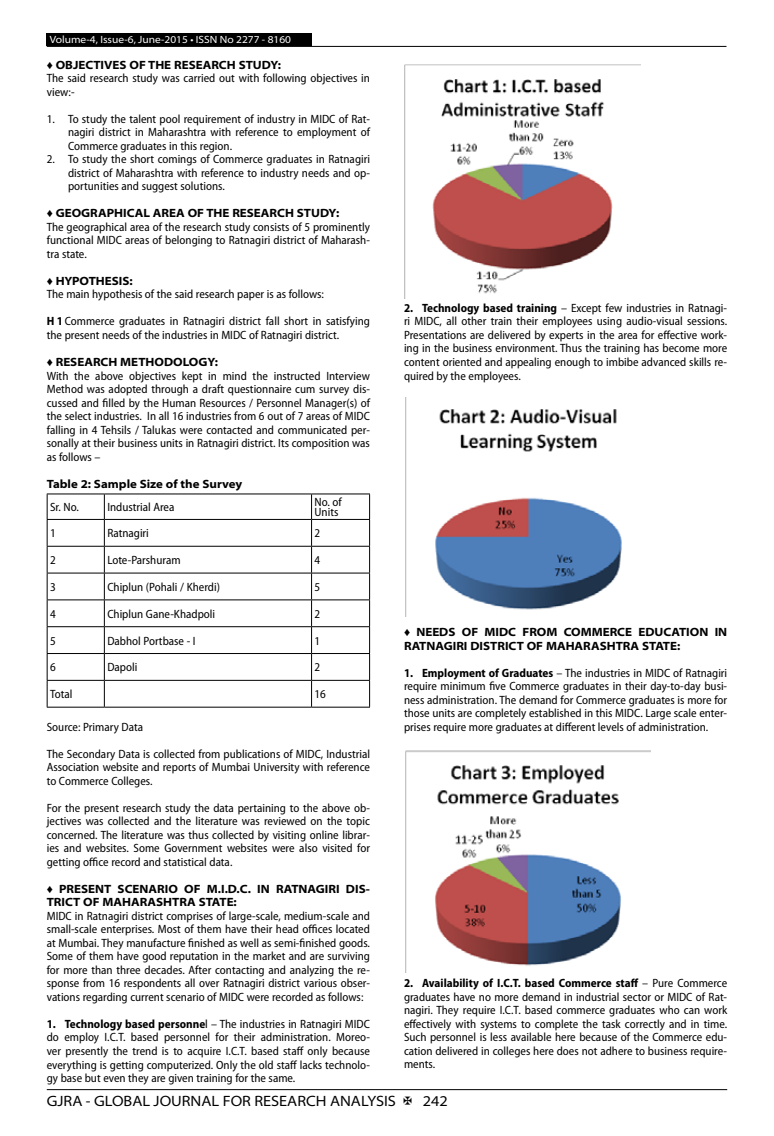
<style>
.page{position:relative;width:774px;height:1136px;background:#fff}
.page>*{position:absolute;margin:0;border:0;box-sizing:border-box;transform-origin:0 0}
.t1{font:semi-expanded 15px "Myriad Pro";color:#000}
.t2{font:semi-condensed 12px/13.5px "Myriad Pro";color:#000;text-align:justify}
.t3{font:700 semi-expanded 12px/13.5px "Myriad Pro";color:#000}
.t4{font:semi-expanded 10.5px "Myriad Pro";color:#fff}
.s1{font-family:"Times New Roman";font-stretch:normal}
.s2{font-weight:700;font-stretch:semi-expanded}
.s3{font-weight:700}
.s4{font-family:"Times New Roman";font-weight:400;font-stretch:normal}
</style>
<div class="page">
<hr style="left:47px;top:1089px;width:680px;height:1px;background:#000">
<div style="left:47px;top:33px;width:265px;height:13px;background:#000"></div>
<hr style="left:47px;top:46px;width:679px;height:1px;background:#000">
<hr style="left:47px;top:519px;width:57px;height:1px;background:#000">
<hr style="left:104px;top:519px;width:208px;height:1px;background:#000">
<hr style="left:312px;top:519px;width:58px;height:1px;background:#000">
<hr style="left:47px;top:546px;width:57px;height:1px;background:#000">
<hr style="left:104px;top:546px;width:208px;height:1px;background:#000">
<hr style="left:312px;top:546px;width:58px;height:1px;background:#000">
<hr style="left:47px;top:572px;width:57px;height:1px;background:#000">
<hr style="left:104px;top:572px;width:208px;height:1px;background:#000">
<hr style="left:312px;top:572px;width:58px;height:1px;background:#000">
<hr style="left:47px;top:599px;width:57px;height:1px;background:#000">
<hr style="left:104px;top:599px;width:208px;height:1px;background:#000">
<hr style="left:312px;top:599px;width:58px;height:1px;background:#000">
<hr style="left:47px;top:626px;width:57px;height:1px;background:#000">
<hr style="left:104px;top:626px;width:208px;height:1px;background:#000">
<hr style="left:312px;top:626px;width:58px;height:1px;background:#000">
<hr style="left:47px;top:653px;width:57px;height:1px;background:#000">
<hr style="left:104px;top:653px;width:208px;height:1px;background:#000">
<hr style="left:312px;top:653px;width:58px;height:1px;background:#000">
<hr style="left:47px;top:680px;width:57px;height:1px;background:#000">
<hr style="left:104px;top:680px;width:208px;height:1px;background:#000">
<svg style="left:104px;top:494px;width:1px;height:212px"></svg>
<hr style="left:312px;top:680px;width:58px;height:1px;background:#000">
<svg style="left:311px;top:494px;width:1px;height:212px"></svg>
<hr style="left:47px;top:493px;width:57px;height:1px;background:#000">
<hr style="left:104px;top:493px;width:208px;height:1px;background:#000">
<hr style="left:312px;top:493px;width:58px;height:1px;background:#000">
<svg style="left:47px;top:494px;width:1px;height:212px"></svg>
<svg style="left:369px;top:494px;width:1px;height:212px"></svg>
<hr style="left:47px;top:706px;width:57px;height:1px;background:#000">
<hr style="left:104px;top:706px;width:208px;height:1px;background:#000">
<hr style="left:312px;top:706px;width:58px;height:1px;background:#000">
<img style="left:405px;top:64px;width:235px;height:234px">
<img style="left:405px;top:397px;width:217px;height:219px">
<img style="left:405px;top:750px;width:245px;height:222px">
<p class="t4" style="left:50px;top:34px;width:243px">Volume-4, Issue-6, June-2015 • ISSN No 2277 - 8160</p>
<p class="t2" style="left:47px;top:58px;width:325px;text-align:left"><span class="s1">♦</span> <span class="s2">OBJECTIVES OF THE RESEARCH STUDY:<br></span>The said research study was carried out with following objectives in view:-</p>
<p class="t2" style="left:68px;top:112px;width:303px;text-indent:-21px">1. To study the talent pool requirement of industry in MIDC of Rat&shy;nagiri district in Maharashtra with reference to employment of Commerce graduates in this region.</p>
<p class="t2" style="left:68px;top:153px;width:303px;text-indent:-21px">2. To study the short comings of Commerce graduates in Ratnagiri district of Maharashtra with reference to industry needs and op&shy;portunities and suggest solutions.</p>
<p class="t2" style="left:47px;top:207px;width:325px;text-align:left"><span class="s1">♦</span> <span class="s2">GEOGRAPHICAL AREA OF THE RESEARCH STUDY:<br></span>The geographical area of the research study consists of 5 prominently functional MIDC areas of belonging to Ratnagiri district of Maharash&shy;tra state.</p>
<p class="t2" style="left:47px;top:274px;width:279px"><span class="s1">♦</span> <span class="s2">HYPOTHESIS:<br></span>The main hypothesis of the said research paper is as follows:</p>
<p class="t2" style="left:47px;top:315px;width:325px"><span class="s3">H 1</span> Commerce graduates in Ratnagiri district fall short in satisfying the present needs of the industries in MIDC of Ratnagiri district.</p>
<p class="t2" style="left:47px;top:355px;width:325px;text-align:left"><span class="s1">♦</span> <span class="s2">RESEARCH METHODOLOGY:<br></span>With the above objectives kept in mind the instructed Interview Method was adopted through a draft questionnaire cum survey dis&shy;cussed and filled by the Human Resources / Personnel Manager(s) of the select industries. In all 16 industries from 6 out of 7 areas of MIDC falling in 4 Tehsils / Talukas were contacted and communicated per&shy;sonally at their business units in Ratnagiri district. Its composition was as follows –</p>
<p class="t3" style="left:47px;top:477px;width:197px">Table 2: Sample Size of the Survey</p>
<p class="t2" style="left:50px;top:500px;width:30px">Sr. No.</p>
<p class="t2" style="left:107px;top:500px;width:69px">Industrial Area</p>
<p class="t2" style="left:314px;top:497px;width:29px;line-height:10.5px">No. of<br>Units</p>
<p class="t2" style="left:50px;top:527px;width:7px">1</p>
<p class="t2" style="left:107px;top:527px;width:43px">Ratnagiri</p>
<p class="t2" style="left:314px;top:527px;width:7px">2</p>
<p class="t2" style="left:50px;top:553px;width:7px">2</p>
<p class="t2" style="left:107px;top:553px;width:75px">Lote-Parshuram</p>
<p class="t2" style="left:314px;top:553px;width:7px">4</p>
<p class="t2" style="left:50px;top:580px;width:7px">3</p>
<p class="t2" style="left:107px;top:580px;width:114px">Chiplun (Pohali / Kherdi)</p>
<p class="t2" style="left:314px;top:580px;width:7px">5</p>
<p class="t2" style="left:50px;top:607px;width:7px">4</p>
<p class="t2" style="left:107px;top:607px;width:109px">Chiplun Gane-Khadpoli</p>
<p class="t2" style="left:314px;top:607px;width:7px">2</p>
<p class="t2" style="left:50px;top:634px;width:7px">5</p>
<p class="t2" style="left:107px;top:634px;width:90px">Dabhol Portbase - I</p>
<p class="t2" style="left:314px;top:634px;width:7px">1</p>
<p class="t2" style="left:50px;top:661px;width:7px">6</p>
<p class="t2" style="left:107px;top:661px;width:32px">Dapoli</p>
<p class="t2" style="left:314px;top:661px;width:7px">2</p>
<p class="t2" style="left:50px;top:687px;width:24px">Total</p>
<p class="t2" style="left:314px;top:687px;width:13px">16</p>
<p class="t2" style="left:47px;top:720px;width:98px">Source: Primary Data</p>
<p class="t2" style="left:47px;top:747px;width:325px">The Secondary Data is collected from publications of MIDC, Industrial Association website and reports of Mumbai University with reference to Commerce Colleges.</p>
<p class="t2" style="left:47px;top:801px;width:325px">For the present research study the data pertaining to the above ob&shy;jectives was collected and the literature was reviewed on the topic concerned. The literature was thus collected by visiting online librar&shy;ies and websites. Some Government websites were also visited for getting office record and statistical data.</p>
<p class="t3" style="left:47px;top:882px;width:325px"><span class="s4">♦</span> PRESENT SCENARIO OF M.I.D.C. IN RATNAGIRI DIS-<br>TRICT OF MAHARASHTRA STATE:</p>
<p class="t2" style="left:47px;top:909px;width:325px">MIDC in Ratnagiri district comprises of large-scale, medium-scale and small-scale enterprises. Most of them have their head offices located at Mumbai. They manufacture finished as well as semi-finished goods.<br>Some of them have good reputation in the market and are surviving for more than three decades. After contacting and analyzing the re&shy;sponse from 16 respondents all over Ratnagiri district various obser&shy;vations regarding current scenario of MIDC were recorded as follows:</p>
<p class="t2" style="left:47px;top:1017px;width:325px"><span class="s3">1. Technology based personne</span>l – The industries in Ratnagiri MIDC do employ I.C.T. based personnel for their administration. Moreo&shy;ver presently the trend is to acquire I.C.T. based staff only because everything is getting computerized. Only the old staff lacks technolo&shy;gy base but even they are given training for the same.</p>
<p class="t2" style="left:404px;top:301px;width:325px"><span class="s3">2. Technology based training</span> – Except few industries in Ratnagi&shy;ri MIDC, all other train their employees using audio-visual sessions.<br>Presentations are delivered by experts in the area for effective work&shy;ing in the business environment. Thus the training has become more content oriented and appealing enough to imbibe advanced skills re&shy;quired by the employees.</p>
<p class="t3" style="left:404px;top:625px;width:325px"><span class="s4">♦</span> NEEDS OF MIDC FROM COMMERCE EDUCATION IN<br>RATNAGIRI DISTRICT OF MAHARASHTRA STATE:</p>
<p class="t2" style="left:404px;top:666px;width:325px"><span class="s3">1. Employment of Graduates</span> – The industries in MIDC of Ratnagiri require minimum five Commerce graduates in their day-to-day busi&shy;ness administration. The demand for Commerce graduates is more for those units are completely established in this MIDC. Large scale enter&shy;prises require more graduates at different levels of administration.</p>
<p class="t2" style="left:404px;top:976px;width:325px"><span class="s3">2. Availability of I.C.T. based Commerce staff</span> – Pure Commerce graduates have no more demand in industrial sector or MIDC of Rat&shy;nagiri. They require I.C.T. based commerce graduates who can work effectively with systems to complete the task correctly and in time.<br>Such personnel is less available here because of the Commerce edu&shy;cation delivered in colleges here does not adhere to business require&shy;ments.</p>
<p class="t1" style="left:47px;top:1092px;width:351px">GJRA - GLOBAL JOURNAL FOR RESEARCH ANALYSIS</p>
<p class="t1" style="left:423px;top:1092px;width:27px">242</p>
</div>
